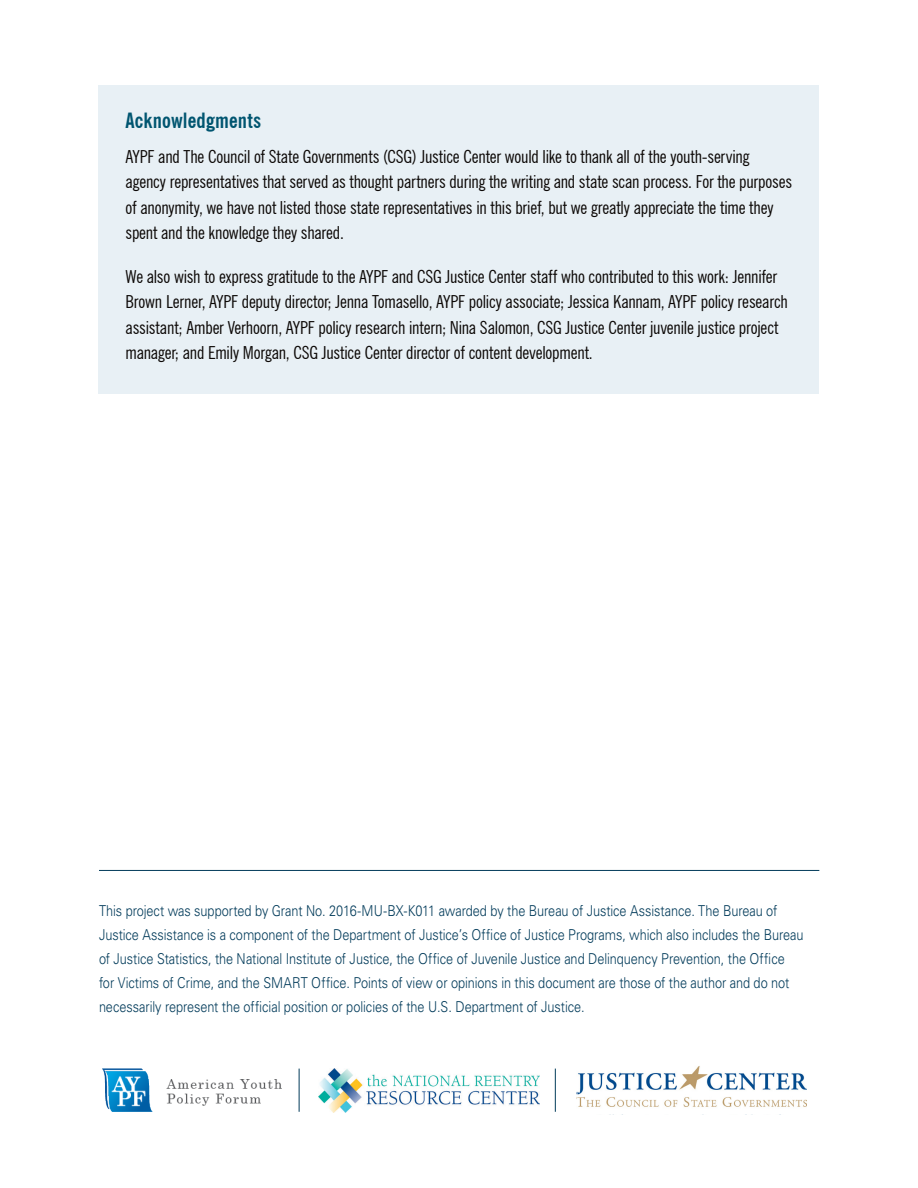
<style>
.page{position:relative;width:918px;height:1188px;background:#fff}
.page>*{position:absolute;margin:0;border:0;box-sizing:border-box;transform-origin:0 0}
.body_text{font:700 condensed 21px "News Gothic BT";letter-spacing:.005em;color:#005570}
.body_text-2{font:condensed 18px/25.5px "News Gothic BT";letter-spacing:-.01em;color:#0c0806}
.t1{font:300 15px/24px "Univers";letter-spacing:-.005em;color:#023b5a;scale:.85 1}
</style>
<div class="page">
<hr style="left:99px;top:870px;width:720px;height:1px;background:#023b5a">
<hr style="left:299px;top:1069px;width:1px;height:43px;background:#023b5a">
<img style="left:318px;top:1069px;width:222px;height:44px">
<img style="left:579px;top:1067px;width:228px;height:40px">
<hr style="left:555px;top:1069px;width:1px;height:43px;background:#023b5a">
<div style="left:99px;top:86px;width:720px;height:308px;background:#e8f0f5"></div>
<img style="left:103px;top:1068px;width:179px;height:43px">
<p class="body_text" style="left:126px;top:108px;width:137px">Acknowledgments</p>
<p class="body_text-2" style="left:126px;top:144px;width:668px">AYPF and The Council of State Governments (CSG) Justice Center would like to thank all of the youth-serving agency representatives that served as thought partners during the writing and state scan process. For the purposes of anonymity, we have not listed those state representatives in this brief, but we greatly appreciate the time they spent and the knowledge they shared.</p>
<p class="body_text-2" style="left:126px;top:263px;width:664px">We also wish to express gratitude to the AYPF and CSG Justice Center staff who contributed to this work: Jennifer Brown Lerner, AYPF deputy director; Jenna Tomasello, AYPF policy associate; Jessica Kannam, AYPF policy research assistant; Amber Verhoorn, AYPF policy research intern; Nina Salomon, CSG Justice Center juvenile justice project manager; and Emily Morgan, CSG Justice Center director of content development.</p>
<p class="t1" style="left:99px;top:898px;width:830px">This project was supported by Grant No. 2016-MU-BX-K011 awarded by the Bureau of Justice Assistance. The Bureau of Justice Assistance is a component of the Department of Justice’s Office of Justice Programs, which also includes the Bureau of Justice Statistics, the National Institute of Justice, the Office of Juvenile Justice and Delinquency Prevention, the Office for Victims of Crime, and the SMART Office. Points of view or opinions in this document are those of the author and do not necessarily represent the official position or policies of the U.S. Department of Justice.</p>
</div>
